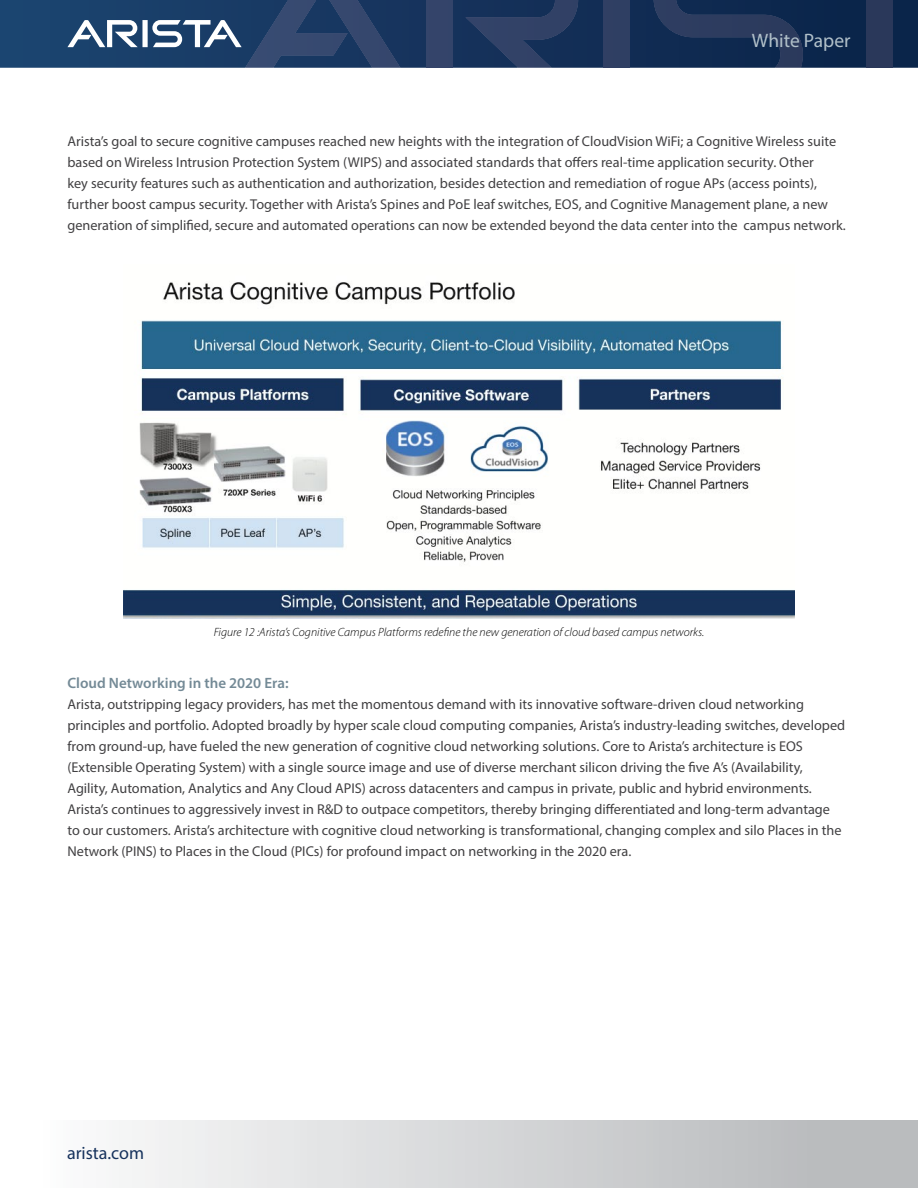
<style>
.page{position:relative;width:918px;height:1188px;background:#fff}
.page>*{position:absolute;margin:0;border:0;box-sizing:border-box;transform-origin:0 0}
.t1{font:19.5px "Myriad Pro";color:#b1c0c9}
.t2{font:18px "Myriad Pro";color:#16325c}
.t3{font:600 15px "Myriad Pro";color:#748a96}
.t4{font:14.25px/21px "Myriad Pro";color:#414042}
.t5{font:italic 300 12px "Myriad Pro";color:#000}
</style>
<div class="page">
<svg style="left:0;top:0;width:918px;height:68px;background:#13325a"></svg>
<div style="left:426px;top:0;width:26px;height:68px;background:#34446a"></div>
<svg style="left:465px;top:0;width:113px;height:68px;background:#22385f"></svg>
<svg style="left:67px;top:0;width:333px;height:68px;background:#334f75"></svg>
<div style="left:604px;top:0;width:26px;height:68px;background:#2f3f63"></div>
<svg style="left:654px;top:0;width:149px;height:68px;background:#1a3156"></svg>
<div style="left:867px;top:0;width:26px;height:68px;background:#2a385a"></div>
<div style="left:0;top:1120px;width:918px;height:68px;background:linear-gradient(to right,#fff,#b3b5b7)"></div>
<img style="left:124px;top:282px;width:670px;height:337px">
<h1 class="t1" style="left:752px;top:29px;width:100px">White Paper</h1>
<p class="t4" style="left:68px;top:130px;width:780px">Arista’s goal to secure cognitive campuses reached new heights with the integration of CloudVision WiFi; a Cognitive Wireless suite based on Wireless Intrusion Protection System (WIPS) and associated standards that offers real-time application security. Other<br>key security features such as authentication and authorization, besides detection and remediation of rogue APs (access points), further boost campus security. Together with Arista’s Spines and PoE leaf switches, EOS, and Cognitive Management plane, a new generation of simplified, secure and automated operations can now be extended beyond the data center into the campus network.</p>
<p class="t5" style="left:214px;top:625px;width:492px">Figure 12 :Arista’s Cognitive Campus Platforms redefine the new generation of cloud based campus networks.</p>
<p class="t3" style="left:68px;top:673px;width:223px">Cloud Networking in the 2020 Era:</p>
<p class="t4" style="left:68px;top:693px;width:779px">Arista, outstripping legacy providers, has met the momentous demand with its innovative software-driven cloud networking principles and portfolio. Adopted broadly by hyper scale cloud computing companies, Arista’s industry-leading switches, developed from ground-up, have fueled the new generation of cognitive cloud networking solutions. Core to Arista’s architecture is EOS (Extensible Operating System) with a single source image and use of diverse merchant silicon driving the five A’s (Availability, Agility, Automation, Analytics and Any Cloud APIS) across datacenters and campus in private, public and hybrid environments.<br>Arista’s continues to aggressively invest in R&amp;D to outpace competitors, thereby bringing differentiated and long-term advantage to our customers. Arista’s architecture with cognitive cloud networking is transformational, changing complex and silo Places in the Network (PINS) to Places in the Cloud (PICs) for profound impact on networking in the 2020 era.</p>
<p class="t2" style="left:67px;top:1142px;width:79px">arista.com</p>
</div>
